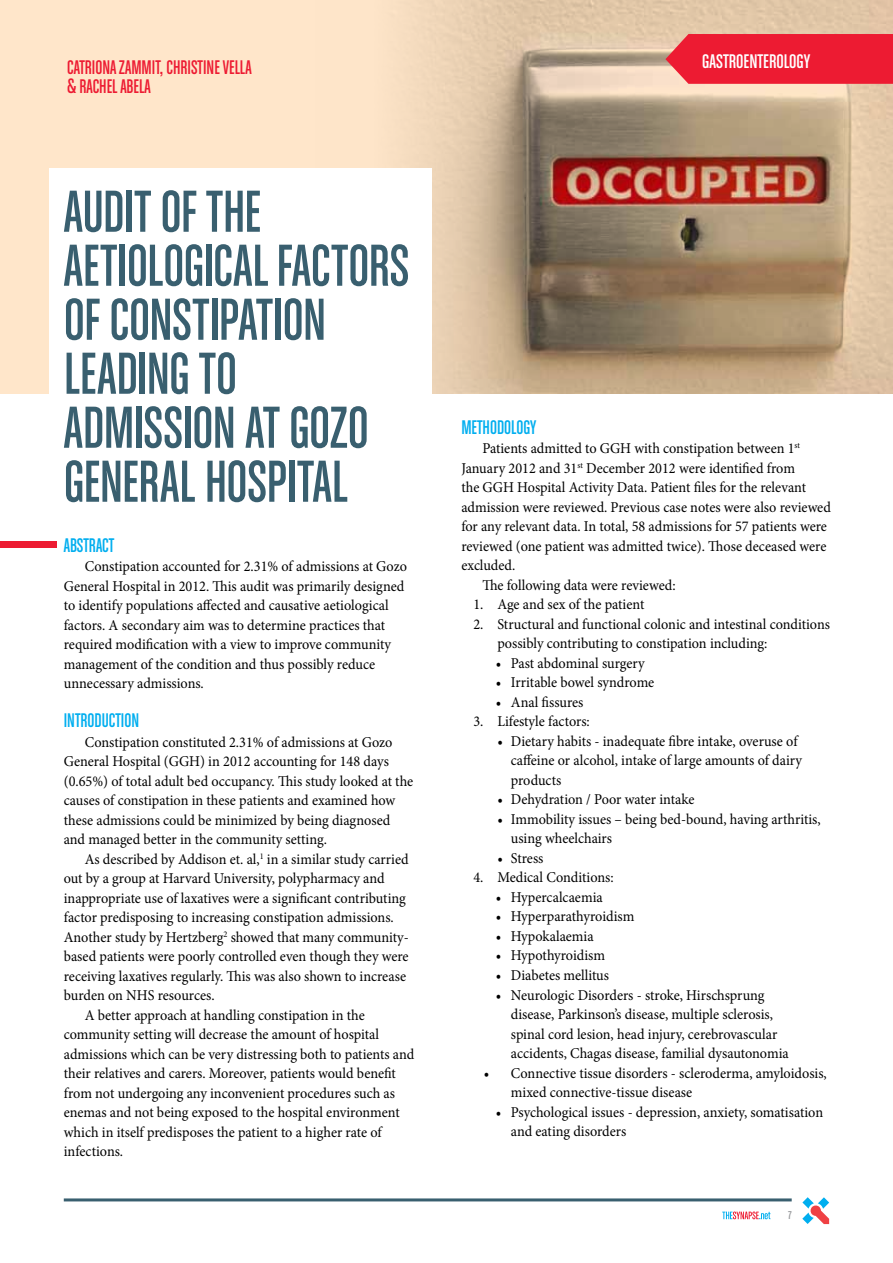
<style>
.page{position:relative;width:893px;height:1263px;background:#fff}
.page>*{position:absolute;margin:0;border:0;box-sizing:border-box;transform-origin:0 0}
.t1{font:63px/54px "Chalet Comprime Cologne Sixty";color:#395f6f;scale:.95 1}
.t2{font:21px/19.5px "Chalet Comprime Cologne Eighty";color:#ed1b32;scale:.95 1}
.t3{font:21px "Chalet Comprime Cologne Eighty";color:#00aeef;scale:.95 1}
.t4{font:21px "Chalet Comprime Cologne Sixty";color:#fff}
.t5{font:15px/19.5px "Minion Pro";color:#000;scale:.95 1}
.t6{font:12px "Chalet Comprime Cologne Sixty";color:#939598}
</style>
<div class="page">
<div style="left:0;top:0;width:893px;height:393px;background:#ffe6ca"></div>
<img style="left:403px;top:0;width:490px;height:393px">
<div style="left:49px;top:168px;width:383px;height:225px;background:#fff"></div>
<svg style="left:665px;top:34px;width:228px;height:50px;background:#ec2539"></svg>
<div style="left:0;top:541px;width:56px;height:6px;background:#ed1b32"></div>
<svg style="left:722px;top:1211px;width:48px;height:8px"></svg>
<hr style="left:64px;top:1198px;width:728px;height:3px;background:#395f6f">
<svg style="left:802px;top:1197px;width:27px;height:27px"></svg>
<h2 class="t2" style="left:67px;top:57px;width:196px">CATRIONA ZAMMIT, CHRISTINE VELLA &amp; RACHEL ABELA</h2>
<h2 class="t4" style="left:702px;top:49px;width:109px">GASTROENTEROLOGY</h2>
<h1 class="t1" style="left:64px;top:184px;width:365px">AUDIT OF THE<br>AETIOLOGICAL FACTORS<br>OF CONSTIPATION<br>LEADING TO<br>ADMISSION AT GOZO<br>GENERAL HOSPITAL</h1>
<h2 class="t3" style="left:64px;top:533px;width:55px">ABSTRACT</h2>
<p class="t5" style="left:64px;top:557px;width:363px;text-indent:21px">Constipation accounted for 2.31% of admissions at Gozo General Hospital in 2012. This audit was primarily designed to identify populations affected and causative aetiological factors. A secondary aim was to determine practices that required modification with a view to improve community management of the condition and thus possibly reduce unnecessary admissions.</p>
<h2 class="t3" style="left:64px;top:709px;width:81px">INTRODUCTION</h2>
<p class="t5" style="left:64px;top:732px;width:369px;text-indent:21px">Constipation constituted 2.31% of admissions at Gozo General Hospital (GGH) in 2012 accounting for 148 days (0.65%) of total adult bed occupancy. This study looked at the causes of constipation in these patients and examined how these admissions could be minimized by being diagnosed and managed better in the community setting.</p>
<p class="t5" style="left:85px;top:849px;width:343px">As described by Addison et. al,<sup>1</sup> in a similar study carried</p>
<p class="t5" style="left:64px;top:869px;width:339px">out by a group at Harvard University, polypharmacy and</p>
<p class="t5" style="left:64px;top:888px;width:362px">inappropriate use of laxatives were a significant contributing</p>
<p class="t5" style="left:64px;top:908px;width:349px">factor predisposing to increasing constipation admissions.</p>
<p class="t5" style="left:64px;top:927px;width:365px">Another study by Hertzberg<sup>2</sup> showed that many community-</p>
<p class="t5" style="left:64px;top:947px;width:365px">based patients were poorly controlled even though they were</p>
<p class="t5" style="left:64px;top:966px;width:362px">receiving laxatives regularly. This was also shown to increase</p>
<p class="t5" style="left:64px;top:986px;width:160px">burden on NHS resources.</p>
<p class="t5" style="left:85px;top:1005px;width:296px">A better approach at handling constipation in the</p>
<p class="t5" style="left:64px;top:1025px;width:334px">community setting will decrease the amount of hospital</p>
<p class="t5" style="left:64px;top:1044px;width:370px">admissions which can be very distressing both to patients and</p>
<p class="t5" style="left:64px;top:1064px;width:351px">their relatives and carers. Moreover, patients would benefit</p>
<p class="t5" style="left:64px;top:1083px;width:350px">from not undergoing any inconvenient procedures such as</p>
<p class="t5" style="left:64px;top:1103px;width:355px">enemas and not being exposed to the hospital environment</p>
<p class="t5" style="left:64px;top:1122px;width:336px">which in itself predisposes the patient to a higher rate of</p>
<p class="t5" style="left:64px;top:1142px;width:64px">infections.</p>
<h2 class="t3" style="left:461px;top:416px;width:80px">METHODOLOGY</h2>
<p class="t5" style="left:482px;top:439px;width:336px">Patients admitted to GGH with constipation between 1<sup>st</sup></p>
<p class="t5" style="left:461px;top:458px;width:353px">January 2012 and 31<sup>st</sup> December 2012 were identified from</p>
<p class="t5" style="left:461px;top:478px;width:364px">the GGH Hospital Activity Data. Patient files for the relevant</p>
<p class="t5" style="left:461px;top:497px;width:391px">admission were reviewed. Previous case notes were also reviewed</p>
<p class="t5" style="left:461px;top:517px;width:386px">for any relevant data. In total, 58 admissions for 57 patients were</p>
<p class="t5" style="left:461px;top:536px;width:386px">reviewed (one patient was admitted twice). Those deceased were</p>
<p class="t5" style="left:461px;top:556px;width:58px">excluded.</p>
<p class="t5" style="left:482px;top:575px;width:205px">The following data were reviewed:</p>
<p class="t5" style="left:473px;top:595px;width:182px">1. Age and sex of the patient</p>
<p class="t5" style="left:497px;top:614px;width:352px;text-indent:-24px">2. Structural and functional colonic and intestinal conditions possibly contributing to constipation including:</p>
<p class="t5" style="left:496px;top:653px;width:158px">• Past abdominal surgery</p>
<p class="t5" style="left:496px;top:673px;width:168px">• Irritable bowel syndrome</p>
<p class="t5" style="left:496px;top:692px;width:94px">• Anal fissures</p>
<p class="t5" style="left:473px;top:712px;width:124px">3. Lifestyle factors:</p>
<p class="t5" style="left:511px;top:731px;width:308px;text-indent:-13px">• Dietary habits - inadequate fibre intake, overuse of caffeine or alcohol, intake of large amounts of dairy products</p>
<p class="t5" style="left:497px;top:790px;width:209px">• Dehydration / Poor water intake</p>
<p class="t5" style="left:511px;top:809px;width:328px;text-indent:-13px">• Immobility issues – being bed-bound, having arthritis, using wheelchairs</p>
<p class="t5" style="left:497px;top:848px;width:50px">• Stress</p>
<p class="t5" style="left:473px;top:868px;width:149px">4. Medical Conditions:</p>
<p class="t5" style="left:496px;top:887px;width:114px">• Hypercalcaemia</p>
<p class="t5" style="left:496px;top:907px;width:147px">• Hyperparathyroidism</p>
<p class="t5" style="left:496px;top:926px;width:105px">• Hypokalaemia</p>
<p class="t5" style="left:496px;top:946px;width:116px">• Hypothyroidism</p>
<p class="t5" style="left:496px;top:965px;width:121px">• Diabetes mellitus</p>
<p class="t5" style="left:511px;top:985px;width:294px;text-indent:-15px">• Neurologic Disorders - stroke, Hirschsprung disease, Parkinson’s disease, multiple sclerosis, spinal cord lesion, head injury, cerebrovascular accidents, Chagas disease, familial dysautonomia</p>
<p class="t5" style="left:511px;top:1063px;width:334px;text-indent:-27px">• Connective tissue disorders - scleroderma, amyloidosis, mixed connective-tissue disease</p>
<p class="t5" style="left:511px;top:1102px;width:330px;text-indent:-15px">• Psychological issues - depression, anxiety, somatisation and eating disorders</p>
<p class="t6" style="left:788px;top:1209px;width:5px">7</p>
</div>
